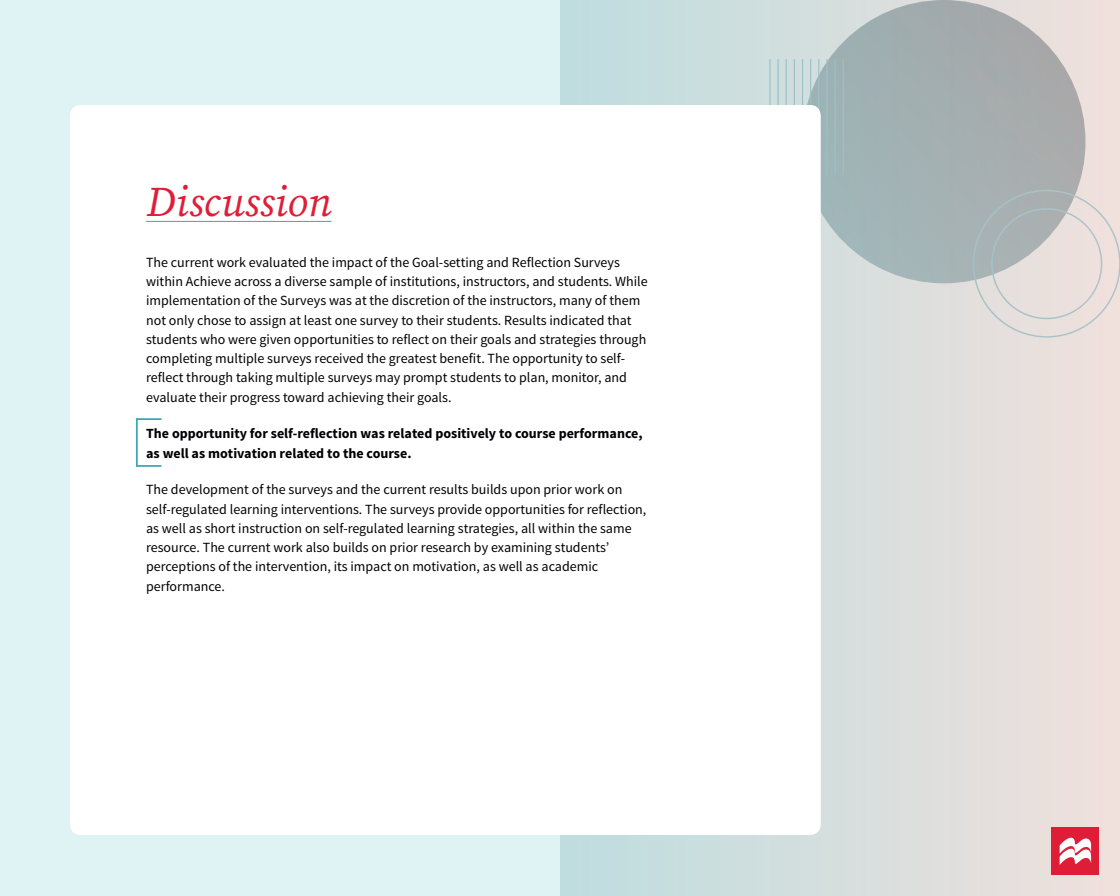
<style>
.page{position:relative;width:1120px;height:896px;background:#fff}
.page>*{position:absolute;margin:0;border:0;box-sizing:border-box;transform-origin:0 0}
.t1{font:italic 42px "Source Serif Pro";color:#df1d36}
.t2{font:14px/19.2px "Source Sans Pro";color:#010103}
.t3{font:700 14px/19.2px "Source Sans Pro";color:#010103}
</style>
<div class="page">
<div style="left:560px;top:0;width:560px;height:896px;background:linear-gradient(to right,#bddddf,#efe0dc)"></div>
<div style="left:0;top:0;width:560px;height:896px;background:#dff2f4"></div>
<div style="left:1052px;top:828px;width:47px;height:47px;background:#df1d36"></div>
<svg style="left:1060px;top:837px;width:31px;height:28px"></svg>
<div style="left:802px;top:0;width:284px;height:283px;background:#a3afb1;border-radius:142px"></div>
<svg style="left:972px;top:191px;width:148px;height:147px"></svg>
<hr style="left:786px;top:59px;width:1px;height:116px;background:#0b7992">
<hr style="left:794px;top:59px;width:1px;height:116px;background:#0b7992">
<hr style="left:802px;top:59px;width:1px;height:116px;background:#0b7992">
<hr style="left:810px;top:59px;width:1px;height:116px;background:#0b7992">
<hr style="left:769px;top:59px;width:2px;height:116px;background:#0b7992">
<hr style="left:777px;top:59px;width:2px;height:116px;background:#0b7992">
<hr style="left:818px;top:59px;width:1px;height:116px;background:#0b7992">
<hr style="left:826px;top:59px;width:2px;height:116px;background:#0b7992">
<hr style="left:835px;top:59px;width:1px;height:116px;background:#0b7992">
<hr style="left:843px;top:59px;width:1px;height:116px;background:#0b7992">
<div style="left:70px;top:105px;width:751px;height:730px;background:#fff;border-radius:10px"></div>
<hr style="left:146px;top:221px;width:185px;height:1px;background:#3ba6b7">
<hr style="left:137px;top:418px;width:25px;height:2px;background:#3ba6b7">
<hr style="left:136px;top:418px;width:2px;height:49px;background:#3ba6b7">
<hr style="left:137px;top:465px;width:25px;height:2px;background:#3ba6b7">
<h1 class="t1" style="left:146px;top:177px;width:187px">Discussion</h1>
<p class="t2" style="left:146px;top:253px;width:503px">The current work evaluated the impact of the Goal-setting and Reflection Surveys within Achieve across a diverse sample of institutions, instructors, and students. While implementation of the Surveys was at the discretion of the instructors, many of them not only chose to assign at least one survey to their students. Results indicated that students who were given opportunities to reflect on their goals and strategies through completing multiple surveys received the greatest benefit. The opportunity to self&shy;reflect through taking multiple surveys may prompt students to plan, monitor, and evaluate their progress toward achieving their goals.</p>
<p class="t3" style="left:146px;top:425px;width:498px">The opportunity for self-reflection was related positively to course performance, as well as motivation related to the course.</p>
<p class="t2" style="left:146px;top:480px;width:502px">The development of the surveys and the current results builds upon prior work on self-regulated learning interventions. The surveys provide opportunities for reflection, as well as short instruction on self-regulated learning strategies, all within the same resource. The current work also builds on prior research by examining students’ perceptions of the intervention, its impact on motivation, as well as academic performance.</p>
</div>
